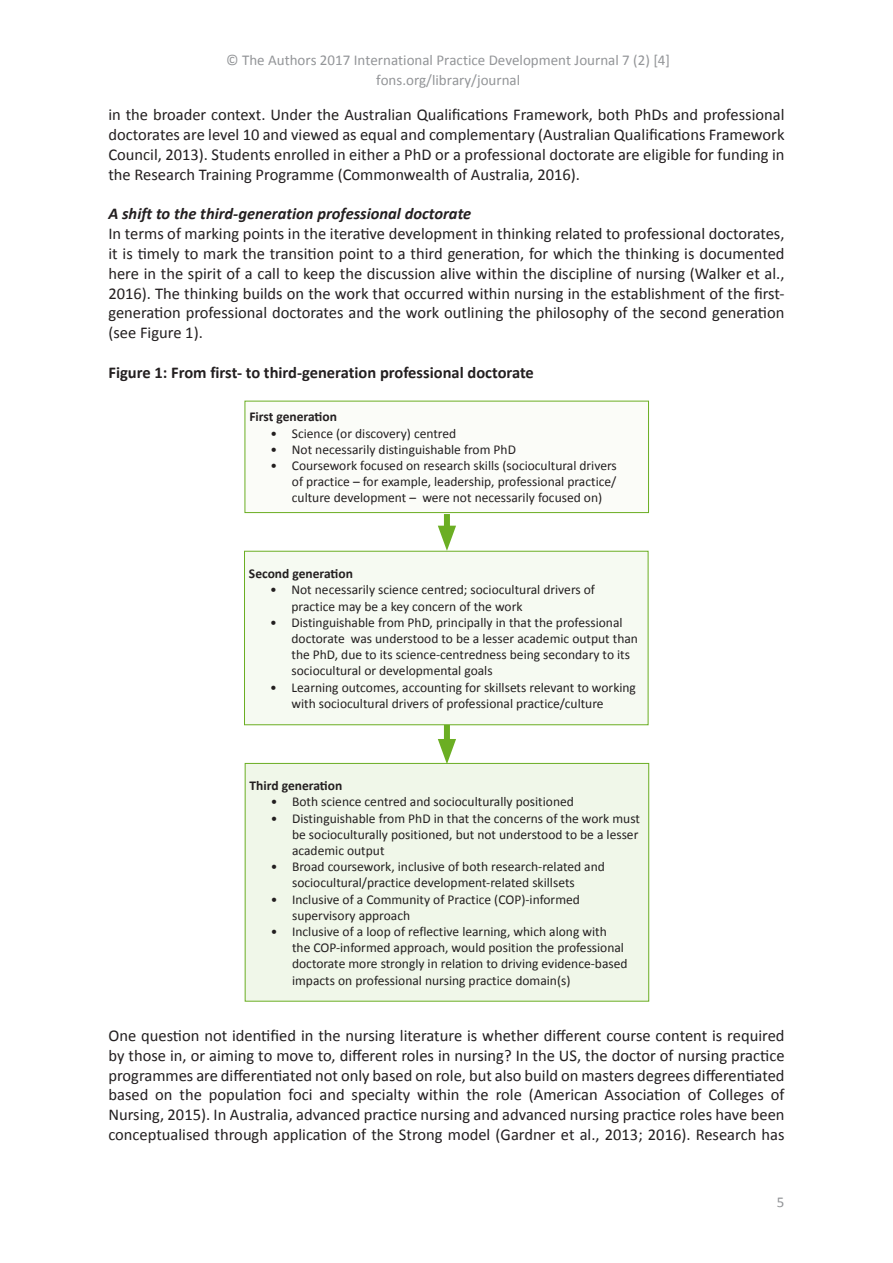
<style>
.page{position:relative;width:893px;height:1263px;background:#fff}
.page>*{position:absolute;margin:0;border:0;box-sizing:border-box;transform-origin:0 0}
.Body{font:16.5px/19.8px "Calibri";color:#231f20;text-align:justify}
.Xhead_1{font:700 16.5px "Calibri";color:#231f20}
.Xhead_1-2{font:italic 700 16.5px "Calibri";color:#231f20}
.t1{font:15px/19.8px "Calibri";color:#939598;text-align:center}
.t2{font:13.5px/16.2px "Calibri";color:#231f20}
.t3{font:700 13.5px "Calibri";color:#231f20}
</style>
<div class="page">
<div style="left:245px;top:401px;width:403px;height:112px;background:#fbfcf8"></div>
<div style="left:245px;top:401px;width:404px;height:112px;border:1px solid #6bae23"></div>
<div style="left:244px;top:551px;width:404px;height:174px;background:#f6faf2"></div>
<div style="left:244px;top:551px;width:404px;height:174px;border:1px solid #6bae23"></div>
<div style="left:245px;top:763px;width:404px;height:238px;background:#f0f7e9"></div>
<div style="left:245px;top:763px;width:404px;height:238px;border:1px solid #6bae23"></div>
<div style="left:444px;top:514px;width:6px;height:22px;background:#6bae23"></div>
<svg style="left:438px;top:526px;width:18px;height:25px"></svg>
<div style="left:444px;top:725px;width:6px;height:24px;background:#6bae23"></div>
<svg style="left:438px;top:739px;width:18px;height:25px"></svg>
<p class="t1" style="left:226px;top:50px;width:445px">© The Authors 2017 International Practice Development Journal 7 (2) [4] fons.org/library/journal</p>
<p class="Body" style="left:108px;top:105px;width:678px">in the broader context. Under the Australian Qualifications Framework, both PhDs and professional doctorates are level 10 and viewed as equal and complementary (Australian Qualifications Framework Council, 2013). Students enrolled in either a PhD or a professional doctorate are eligible for funding in the Research Training Programme (Commonwealth of Australia, 2016).</p>
<p class="Xhead_1-2" style="left:108px;top:203px;width:364px">A shift to the third-generation professional doctorate</p>
<p class="Body" style="left:108px;top:224px;width:678px">In terms of marking points in the iterative development in thinking related to professional doctorates, it is timely to mark the transition point to a third generation, for which the thinking is documented here in the spirit of a call to keep the discussion alive within the discipline of nursing (Walker et al., 2016). The thinking builds on the work that occurred within nursing in the establishment of the first&shy;generation professional doctorates and the work outlining the philosophy of the second generation (see Figure 1).</p>
<p class="Xhead_1" style="left:108px;top:362px;width:427px">Figure 1: From first- to third-generation professional doctorate</p>
<p class="t3" style="left:249px;top:408px;width:89px">First generation</p>
<p class="t2" style="left:271px;top:425px;width:187px">• Science (or discovery) centred</p>
<p class="t2" style="left:271px;top:441px;width:247px">• Not necessarily distinguishable from PhD</p>
<p class="t2" style="left:292px;top:457px;width:326px;text-align:justify;text-indent:-21px">• Coursework focused on research skills (sociocultural drivers of practice – for example, leadership, professional practice/ culture development – were not necessarily focused on)</p>
<p class="t3" style="left:249px;top:565px;width:106px">Second generation</p>
<p class="t2" style="left:291px;top:582px;width:305px;text-indent:-21px">• Not necessarily science centred; sociocultural drivers of practice may be a key concern of the work</p>
<p class="t2" style="left:291px;top:614px;width:348px;text-indent:-21px">• Distinguishable from PhD, principally in that the professional doctorate was understood to be a lesser academic output than the PhD, due to its science-centredness being secondary to its sociocultural or developmental goals</p>
<p class="t2" style="left:291px;top:679px;width:346px;text-indent:-21px">• Learning outcomes, accounting for skillsets relevant to working with sociocultural drivers of professional practice/culture</p>
<p class="t3" style="left:250px;top:777px;width:94px">Third generation</p>
<p class="t2" style="left:271px;top:794px;width:305px">• Both science centred and socioculturally positioned</p>
<p class="t2" style="left:292px;top:810px;width:349px;text-align:justify;text-indent:-21px">• Distinguishable from PhD in that the concerns of the work must be socioculturally positioned, but not understood to be a lesser academic output</p>
<p class="t2" style="left:292px;top:859px;width:314px;text-indent:-21px">• Broad coursework, inclusive of both research-related and sociocultural/practice development-related skillsets</p>
<p class="t2" style="left:292px;top:891px;width:289px;text-indent:-21px">• Inclusive of a Community of Practice (COP)-informed supervisory approach</p>
<p class="t2" style="left:292px;top:923px;width:337px;text-indent:-21px">• Inclusive of a loop of reflective learning, which along with the COP-informed approach, would position the professional doctorate more strongly in relation to driving evidence-based impacts on professional nursing practice domain(s)</p>
<p class="Body" style="left:108px;top:1026px;width:678px">One question not identified in the nursing literature is whether different course content is required by those in, or aiming to move to, different roles in nursing? In the US, the doctor of nursing practice programmes are differentiated not only based on role, but also build on masters degrees differentiated based on the population foci and specialty within the role (American Association of Colleges of Nursing, 2015). In Australia, advanced practice nursing and advanced nursing practice roles have been conceptualised through application of the Strong model (Gardner et al., 2013; 2016). Research has</p>
<p class="t1" style="left:777px;top:1192px;width:9px">5</p>
</div>
